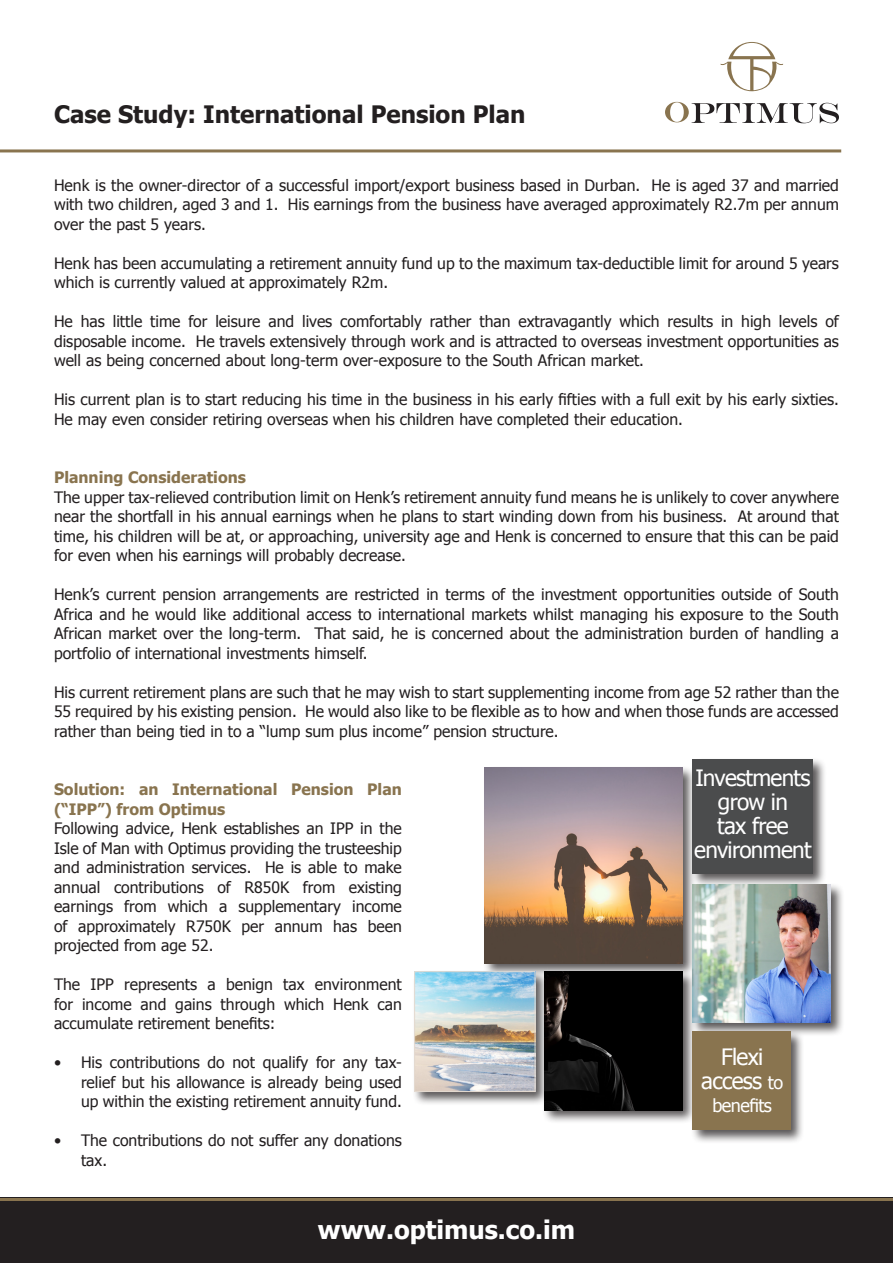
<style>
.page{position:relative;width:893px;height:1263px;background:#fff}
.page>*{position:absolute;margin:0;border:0;box-sizing:border-box;transform-origin:0 0}
.t1{font:700 25.5px "Tahoma";color:#fff}
.t2{font:700 24px "Tahoma";color:#231f20}
.t3{font:22.5px/24px "Tahoma";letter-spacing:-.03em;color:#fff;text-align:center}
.t4{font:18px "Tahoma";letter-spacing:-.03em;color:#fff}
.t5{font:15.75px/19.5px "Tahoma";color:#231f20;text-align:justify}
.t6{font:700 15.75px/19.5px "Tahoma";color:#89744f}
.s1{font-size:18px}
</style>
<div class="page">
<div style="left:412px;top:757px;width:433px;height:387px;background:#231f20;opacity:.75"></div>
<img style="left:485px;top:767px;width:197px;height:196px">
<img style="left:416px;top:973px;width:117px;height:117px">
<div style="left:414px;top:971px;width:121px;height:121px;border:1px solid #e4dad0"></div>
<img style="left:544px;top:971px;width:138px;height:139px">
<img style="left:692px;top:884px;width:139px;height:139px">
<div style="left:692px;top:1031px;width:99px;height:99px;background:#89744f"></div>
<div style="left:692px;top:759px;width:121px;height:115px;background:#4b4c4d"></div>
<svg style="left:721px;top:42px;width:62px;height:49px"></svg>
<svg style="left:665px;top:102px;width:174px;height:21px"></svg>
<hr style="left:0;top:149px;width:841px;height:3px;background:#89744f">
<div style="left:0;top:1198px;width:893px;height:65px;background:#231f20"></div>
<hr style="left:0;top:1198px;width:893px;height:3px;background:#89744f">
<p class="t2" style="left:54px;top:97px;width:473px">Case Study: International Pension Plan</p>
<p class="t5" style="left:54px;top:174px;width:786px">Henk is the owner-director of a successful import/export business based in Durban. He is aged 37 and married with two children, aged 3 and 1. His earnings from the business have averaged approximately R2.7m per annum over the past 5 years.</p>
<p class="t5" style="left:54px;top:252px;width:786px">Henk has been accumulating a retirement annuity fund up to the maximum tax-deductible limit for around 5 years which is currently valued at approximately R2m.</p>
<p class="t5" style="left:54px;top:311px;width:786px">He has little time for leisure and lives comfortably rather than extravagantly which results in high levels of disposable income. He travels extensively through work and is attracted to overseas investment opportunities as well as being concerned about long-term over-exposure to the South African market.</p>
<p class="t5" style="left:54px;top:389px;width:786px">His current plan is to start reducing his time in the business in his early fifties with a full exit by his early sixties.<br>He may even consider retiring overseas when his children have completed their education.</p>
<p class="t6" style="left:54px;top:467px;width:193px">Planning Considerations</p>
<p class="t5" style="left:54px;top:486px;width:786px">The upper tax-relieved contribution limit on Henk’s retirement annuity fund means he is unlikely to cover anywhere near the shortfall in his annual earnings when he plans to start winding down from his business. At around that time, his children will be at, or approaching, university age and Henk is concerned to ensure that this can be paid for even when his earnings will probably decrease.</p>
<p class="t5" style="left:54px;top:584px;width:786px">Henk’s current pension arrangements are restricted in terms of the investment opportunities outside of South Africa and he would like additional access to international markets whilst managing his exposure to the South African market over the long-term. That said, he is concerned about the administration burden of handling a portfolio of international investments himself.</p>
<p class="t5" style="left:54px;top:681px;width:786px">His current retirement plans are such that he may wish to start supplementing income from age 52 rather than the 55 required by his existing pension. He would also like to be flexible as to how and when those funds are accessed rather than being tied in to a “lump sum plus income” pension structure.</p>
<p class="t6" style="left:54px;top:779px;width:349px">Solution: an International Pension Plan (“IPP”) from Optimus</p>
<p class="t5" style="left:54px;top:818px;width:349px">Following advice, Henk establishes an IPP in the Isle of Man with Optimus providing the trusteeship and administration services. He is able to make annual contributions of R850K from existing earnings from which a supplementary income of approximately R750K per annum has been projected from age 52.</p>
<p class="t5" style="left:54px;top:974px;width:349px">The IPP represents a benign tax environment for income and gains through which Henk can accumulate retirement benefits:</p>
<p class="t5" style="left:81px;top:1052px;width:322px;text-indent:-27px">• His contributions do not qualify for any tax&shy;relief but his allowance is already being used up within the existing retirement annuity fund.</p>
<p class="t5" style="left:81px;top:1130px;width:322px;text-indent:-27px">• The contributions do not suffer any donations tax.</p>
<p class="t1" style="left:318px;top:1212px;width:259px">www.optimus.co.im</p>
<p class="t3" style="left:694px;top:765px;width:119px">Investments grow in<br>tax free environment</p>
<p class="t3" style="left:721px;top:1044px;width:44px">Flexi</p>
<p class="t3" style="left:701px;top:1068px;width:83px">access <span class="s1">to</span></p>
<p class="t4" style="left:713px;top:1093px;width:61px">benefits</p>
</div>
